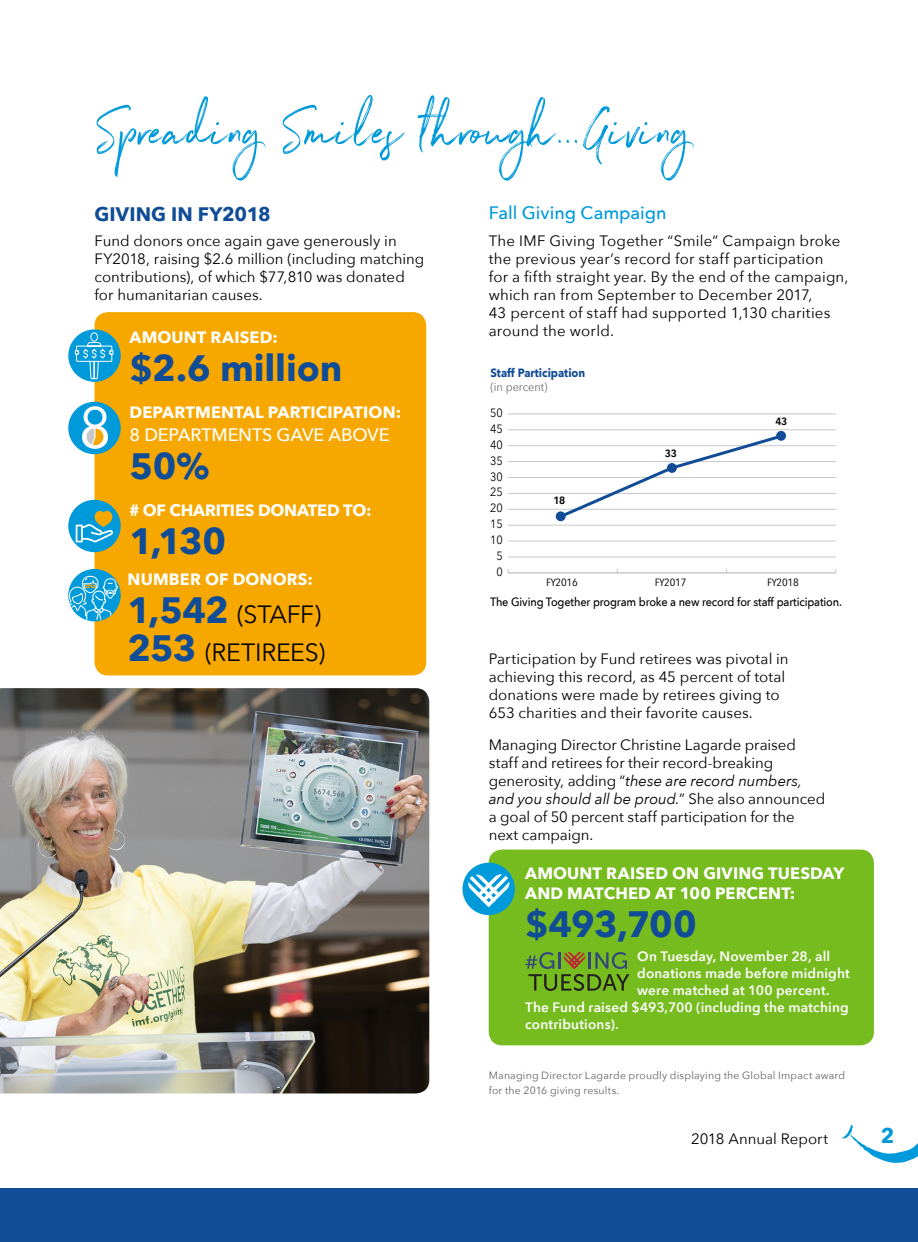
<style>
.page{position:relative;width:918px;height:1242px;background:#fff}
.page>*{position:absolute;margin:0;border:0;box-sizing:border-box;transform-origin:0 0}
.t1{font:58.5px "Northwell";letter-spacing:.025em;color:#009ada}
.t2{font:700 36.6px "Avenir Next";letter-spacing:-.005em;color:#114c96}
.t3{font:24.9px/38px "Avenir Next";letter-spacing:-.01em;color:#000}
.t4{font:700 21px "Avenir Next";color:#009ada}
.t5{font:700 19.5px "Avenir Next";letter-spacing:.005em;color:#114c96}
.t6{font:500 18px "Avenir Next";letter-spacing:-.005em;color:#fff}
.t7{font:500 18px "Avenir Next";letter-spacing:-.005em;color:#009ada}
.t8{font:700 16.35px/19.6px "Avenir Next";letter-spacing:.01em;color:#fff}
.t9{font:700 16.35px "Avenir Next";letter-spacing:-.015em;color:#fff}
.t10{font:15px/18px "Avenir Next";letter-spacing:.005em;color:#000}
.t11{font:600 13.65px "Avenir Next";letter-spacing:.015em;color:#fff}
.t12{font:500 12px "Avenir Next";letter-spacing:-.01em;color:#000;scale:.91 1}
.t13{font:12px "Avenir Next";color:#000;scale:.91 1}
.t14{font:700 12px "Avenir Next";color:#114c96;scale:.91 1}
.t15{font:12px "Avenir Next";color:#6d6e71;scale:.91 1}
.t16{font:10.5px/15px "Avenir Next";letter-spacing:.02em;color:#636466}
.t17{font:10.5px "Avenir Next Condensed";letter-spacing:-.015em;color:#000;scale:1.15 1}
.t18{font:600 10.5px "Avenir Next Condensed";color:#000;scale:1.15 1}
.s1{font-weight:700;font-size:36.6px;color:#114c96}
.s2{font-style:italic}
</style>
<div class="page">
<svg style="left:842px;top:1125px;width:76px;height:38px"></svg>
<div style="left:0;top:1188px;width:918px;height:54px;background:#114c96"></div>
<hr style="left:508px;top:573px;width:328px;height:1px;background:#c7c8ca">
<hr style="left:508px;top:557px;width:328px;height:1px;background:#c7c8ca">
<hr style="left:508px;top:541px;width:328px;height:1px;background:#c7c8ca">
<hr style="left:508px;top:525px;width:328px;height:1px;background:#c7c8ca">
<hr style="left:508px;top:509px;width:328px;height:1px;background:#c7c8ca">
<hr style="left:508px;top:493px;width:328px;height:1px;background:#c7c8ca">
<hr style="left:508px;top:477px;width:328px;height:1px;background:#c7c8ca">
<hr style="left:508px;top:461px;width:328px;height:1px;background:#c7c8ca">
<hr style="left:508px;top:445px;width:328px;height:1px;background:#c7c8ca">
<hr style="left:508px;top:429px;width:328px;height:1px;background:#c7c8ca">
<hr style="left:508px;top:414px;width:328px;height:1px;background:#c7c8ca">
<svg style="left:559px;top:433px;width:226px;height:86px"></svg>
<div style="left:556px;top:511px;width:10px;height:10px;background:#114c96;border-radius:50%"></div>
<div style="left:667px;top:463px;width:10px;height:10px;background:#114c96;border-radius:50%"></div>
<div style="left:776px;top:431px;width:10px;height:10px;background:#114c96;border-radius:50%"></div>
<img style="left:0;top:688px;width:429px;height:405px">
<div style="left:94px;top:312px;width:332px;height:363px;background:#f7a800;border-radius:14px"></div>
<div style="left:68px;top:402px;width:53px;height:52px;background:#009ada;border-radius:50%"></div>
<svg style="left:82px;top:406px;width:26px;height:43px"></svg>
<div style="left:68px;top:500px;width:53px;height:52px;background:#009ada;border-radius:50%"></div>
<svg style="left:76px;top:511px;width:37px;height:31px"></svg>
<div style="left:68px;top:569px;width:53px;height:52px;background:#009ada;border-radius:50%"></div>
<svg style="left:68px;top:576px;width:50px;height:45px"></svg>
<div style="left:489px;top:850px;width:385px;height:195px;background:#77bc1f;border-radius:14px"></div>
<svg style="left:526px;top:952px;width:103px;height:39px"></svg>
<div style="left:462px;top:863px;width:53px;height:52px;background:#009ada;border-radius:50%"></div>
<svg style="left:468px;top:874px;width:42px;height:33px"></svg>
<svg style="left:68px;top:329px;width:53px;height:53px"></svg>
<svg style="left:74px;top:332px;width:40px;height:48px;background:#36addb"></svg>
<h1 class="t1" style="left:94px;top:89px;width:598px">Spreading Smiles through...Giving</h1>
<h3 class="t5" style="left:94px;top:197px;width:178px">GIVING IN FY2018</h3>
<p class="t10" style="left:94px;top:231px;width:331px">Fund donors once again gave generously in FY2018, raising $2.6 million (including matching contributions), of which $77,810 was donated for humanitarian causes.</p>
<p class="t7" style="left:489px;top:197px;width:179px">Fall Giving Campaign</p>
<p class="t10" style="left:489px;top:231px;width:361px">The IMF Giving Together “Smile” Campaign broke the previous year’s record for staff participation<br>for a fifth straight year. By the end of the campaign, which ran from September to December 2017,<br>43 percent of staff had supported 1,130 charities around the world.</p>
<p class="t14" style="left:491px;top:362px;width:106px">Staff Participation</p>
<p class="t15" style="left:491px;top:377px;width:64px">(in percent)</p>
<p class="t8" style="left:130px;top:327px;width:150px">AMOUNT RAISED:</p>
<h2 class="t2" style="left:130px;top:337px;width:214px">$2.6 million</h2>
<p class="t8" style="left:130px;top:402px;width:273px">DEPARTMENTAL PARTICIPATION:</p>
<p class="t6" style="left:130px;top:419px;width:261px">8 DEPARTMENTS GAVE ABOVE</p>
<h2 class="t2" style="left:130px;top:434px;width:81px">50%</h2>
<p class="t9" style="left:130px;top:496px;width:243px"># OF CHARITIES DONATED TO:</p>
<h2 class="t2" style="left:130px;top:510px;width:98px">1,130</h2>
<p class="t8" style="left:128px;top:570px;width:187px">NUMBER OF DONORS:</p>
<h3 class="t3" style="left:128px;top:595px;width:199px"><span class="s1">1,542</span> (STAFF)<br><span class="s1">253</span> (RETIREES)</h3>
<p class="t13" style="left:490px;top:403px;width:15px">50</p>
<p class="t13" style="left:490px;top:419px;width:15px">45</p>
<p class="t13" style="left:490px;top:434px;width:15px">40</p>
<p class="t13" style="left:490px;top:450px;width:15px">35</p>
<p class="t13" style="left:490px;top:466px;width:15px">30</p>
<p class="t13" style="left:490px;top:482px;width:15px">25</p>
<p class="t13" style="left:490px;top:498px;width:15px">20</p>
<p class="t13" style="left:490px;top:514px;width:15px">15</p>
<p class="t13" style="left:490px;top:530px;width:15px">10</p>
<p class="t13" style="left:496px;top:546px;width:8px">5</p>
<p class="t13" style="left:496px;top:562px;width:8px">0</p>
<p class="t18" style="left:553px;top:492px;width:12px">18</p>
<p class="t18" style="left:665px;top:445px;width:12px">33</p>
<p class="t18" style="left:775px;top:413px;width:12px">43</p>
<p class="t17" style="left:546px;top:573px;width:29px">FY2016</p>
<p class="t17" style="left:655px;top:573px;width:29px">FY2017</p>
<p class="t17" style="left:767px;top:573px;width:29px">FY2018</p>
<p class="t12" style="left:490px;top:592px;width:388px">The Giving Together program broke a new record for staff participation.</p>
<p class="t10" style="left:489px;top:650px;width:301px">Participation by Fund retirees was pivotal in achieving this record, as 45 percent of total donations were made by retirees giving to 653 charities and their favorite causes.</p>
<p class="t10" style="left:489px;top:735px;width:338px">Managing Director Christine Lagarde praised staff and retirees for their record-breaking generosity, adding “<span class="s2">these are record numbers, and you should all be proud.</span>” She also announced a goal of 50 percent staff participation for the next campaign.</p>
<p class="t8" style="left:525px;top:863px;width:321px">AMOUNT RAISED ON GIVING TUESDAY<br>AND MATCHED AT 100 PERCENT:</p>
<h2 class="t2" style="left:525px;top:892px;width:173px">$493,700</h2>
<p class="t11" style="left:637px;top:945px;width:194px">On Tuesday, November 28, all</p>
<p class="t11" style="left:637px;top:962px;width:214px">donations made before midnight</p>
<p class="t11" style="left:637px;top:979px;width:194px">were matched at 100 percent.</p>
<p class="t11" style="left:525px;top:996px;width:325px">The Fund raised $493,700 (including the matching</p>
<p class="t11" style="left:525px;top:1013px;width:95px">contributions).</p>
<p class="t16" style="left:489px;top:1067px;width:358px">Managing Director Lagarde proudly displaying the Global Impact award for the 2016 giving results.</p>
<p class="t10" style="left:691px;top:1129px;width:139px">2018 Annual Report</p>
<h3 class="t4" style="left:881px;top:1118px;width:15px">2</h3>
</div>
